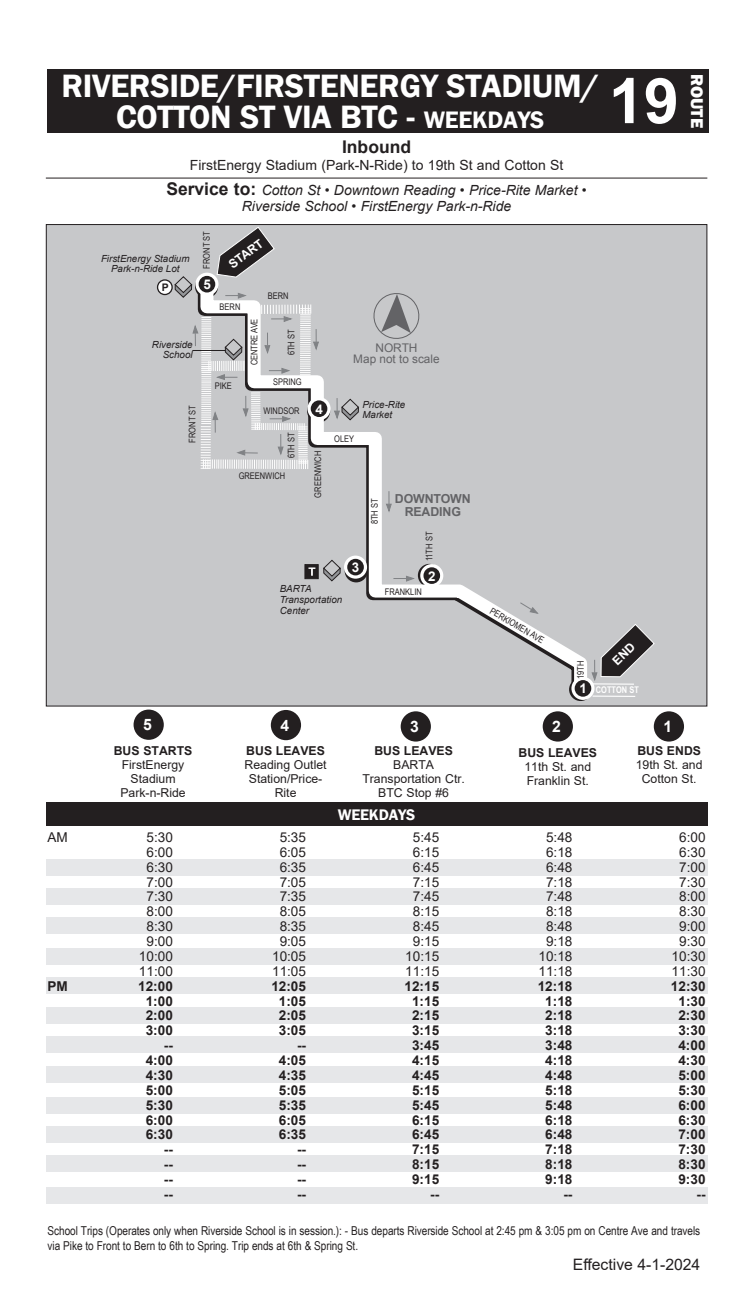
<style>
.page{position:relative;width:756px;height:1292px;background:#fff}
.page>*{position:absolute;margin:0;border:0;box-sizing:border-box;transform-origin:0 0}
.t1{font:700 63px "Arial";color:#fff}
.t2{font:600 33.25px/31.5px "Franklin Gothic";letter-spacing:-.01em;color:#fff;text-align:center}
.t3{font:700 17.5px "Arial";color:#231f20}
.t4{font:800 17.5px "Franklin Gothic";color:#fff}
.t5{font:15.75px "Arial";color:#231f20}
.t6{font:600 15.75px "Franklin Gothic";letter-spacing:-.01em;color:#fff}
.t7{font:700 15.75px "Arial";color:#fff}
.t8{font:italic 14px/15.8px "Arial";color:#231f20;text-align:center}
.t9{font:14px "Arial";color:#231f20}
.t10{font:700 13.65px/14.9px "Arial";color:#231f20;text-align:right}
.t11{font:13.65px/14.9px "Arial";color:#231f20;text-align:center}
.t12{font:700 13.47px "Arial";color:#fff}
.t13{font:700 12.42px/13.1px "Arial";letter-spacing:-.01em;color:#636366;text-align:center}
.t14{font:12.25px/14.7px "Arial Narrow";letter-spacing:-.005em;color:#231f20}
.t15{font:12.25px/14px "Arial";color:#231f20;text-align:center}
.t16{font:700 12.25px "Arial";color:#231f20}
.t17{font:700 12.08px "Arial";color:#fff}
.t18{font:11.9px "Arial";color:#636366}
.t19{font:11.72px "Arial";color:#636366}
.t20{font:700 10.5px "Arial";color:#231f20}
.t21{font:italic 9.8px/10.8px "Arial";color:#231f20}
.t22{font:9.1px "Arial Narrow";color:#231f20}
.t23{font:700 9.1px "Arial Narrow";color:#fff}
.s1{font-size:24.5px}
.s2{font-weight:700;font-style:normal;font-size:17.5px}
</style>
<div class="page">
<div style="left:48px;top:69px;width:661px;height:63px;background:#231f20"></div>
<div style="left:0;top:1097px;width:707px;height:16px;background:#e6e7e9"></div>
<div style="left:0;top:1126px;width:707px;height:16px;background:#e6e7e9"></div>
<div style="left:0;top:1155px;width:707px;height:16px;background:#e6e7e9"></div>
<div style="left:0;top:1187px;width:707px;height:16px;background:#e6e7e9"></div>
<div style="left:0;top:1036px;width:707px;height:17px;background:#e6e7e9"></div>
<div style="left:0;top:1066px;width:707px;height:16px;background:#e6e7e9"></div>
<div style="left:0;top:858px;width:707px;height:17px;background:#e6e7e9"></div>
<div style="left:0;top:888px;width:707px;height:16px;background:#e6e7e9"></div>
<div style="left:0;top:917px;width:707px;height:16px;background:#e6e7e9"></div>
<div style="left:0;top:948px;width:707px;height:17px;background:#e6e7e9"></div>
<div style="left:0;top:977px;width:707px;height:17px;background:#e6e7e9"></div>
<div style="left:0;top:1007px;width:707px;height:16px;background:#e6e7e9"></div>
<div style="left:46px;top:224px;width:661px;height:482px;background:#c7c8ca"></div>
<svg style="left:304px;top:375px;width:289px;height:326px"></svg>
<svg style="left:373px;top:293px;width:47px;height:46px"></svg>
<svg style="left:323px;top:559px;width:18px;height:22px"></svg>
<div style="left:305px;top:564px;width:13px;height:14px;background:#231f20"></div>
<div style="left:305px;top:564px;width:13px;height:15px;border:1px solid #231f20"></div>
<svg style="left:308px;top:567px;width:7px;height:9px"></svg>
<div style="left:158px;top:280px;width:14px;height:14px;background:#fff;border-radius:50%"></div>
<div style="left:157px;top:279px;width:16px;height:16px;border:1px solid #231f20;border-radius:50%"></div>
<svg style="left:308px;top:397px;width:23px;height:23px"></svg>
<div style="left:311px;top:400px;width:16px;height:17px;background:#231f20;border-radius:50%"></div>
<svg style="left:344px;top:555px;width:23px;height:23px"></svg>
<div style="left:347px;top:559px;width:17px;height:16px;background:#231f20;border-radius:50%"></div>
<svg style="left:420px;top:564px;width:23px;height:23px"></svg>
<div style="left:423px;top:567px;width:17px;height:17px;background:#231f20;border-radius:50%"></div>
<svg style="left:571px;top:677px;width:24px;height:23px"></svg>
<div style="left:575px;top:680px;width:16px;height:16px;background:#231f20;border-radius:50%"></div>
<svg style="left:386px;top:491px;width:6px;height:21px"></svg>
<svg style="left:334px;top:398px;width:25px;height:22px"></svg>
<svg style="left:393px;top:575px;width:21px;height:7px"></svg>
<svg style="left:520px;top:602px;width:18px;height:12px"></svg>
<hr style="left:591px;top:683px;width:43px;height:1px;background:#fff">
<hr style="left:593px;top:695px;width:42px;height:2px;background:#fff">
<svg style="left:174px;top:227px;width:145px;height:242px"></svg>
<div style="left:46px;top:802px;width:661px;height:24px;background:#231f20"></div>
<hr style="left:46px;top:178px;width:661px;height:1px;background:#231f20">
<div style="left:0;top:787px;width:46px;height:505px;background:#fff"></div>
<div style="left:134px;top:709px;width:30px;height:31px;background:#231f20;border-radius:50%"></div>
<div style="left:271px;top:710px;width:30px;height:30px;background:#231f20;border-radius:50%"></div>
<div style="left:401px;top:711px;width:30px;height:30px;background:#231f20;border-radius:50%"></div>
<div style="left:543px;top:711px;width:30px;height:30px;background:#231f20;border-radius:50%"></div>
<div style="left:654px;top:711px;width:30px;height:30px;background:#231f20;border-radius:50%"></div>
<svg style="left:591px;top:623px;width:64px;height:57px"></svg>
<h2 class="t2" style="left:61px;top:70px;width:539px">RIVERSIDE/FIRSTENERGY STADIUM/<br>COTTON ST VIA BTC - <span class="s1">WEEKDAYS</span></h2>
<p class="t3" style="left:342px;top:135px;width:71px">Inbound</p>
<p class="t9" style="left:190px;top:155px;width:375px">FirstEnergy Stadium (Park-N-Ride) to 19th St and Cotton St</p>
<p class="t8" style="left:166px;top:182px;width:422px"><span class="s2">Service to:</span> Cotton St • Downtown Reading • Price-Rite Market •<br>Riverside School • FirstEnergy Park-n-Ride</p>
<p class="t21" style="left:101px;top:253px;width:90px;text-align:center">FirstEnergy Stadium<br>Park-n-Ride Lot</p>
<p class="t20" style="left:162px;top:280px;width:8px">P</p>
<p class="t21" style="left:152px;top:339px;width:42px;text-align:right">Riverside<br>School</p>
<p class="t22" style="left:200px;top:268px;width:39px;rotate:-90deg">FRONT ST</p>
<p class="t12" style="left:203px;top:275px;width:9px">5</p>
<p class="t17" style="left:225px;top:259px;width:41px;rotate:-37deg">START</p>
<p class="t22" style="left:220px;top:300px;width:22px">BERN</p>
<p class="t22" style="left:247px;top:365px;width:48px;rotate:-90deg">CENTRE AVE</p>
<p class="t22" style="left:268px;top:289px;width:22px">BERN</p>
<p class="t22" style="left:285px;top:355px;width:27px;rotate:-90deg">6TH ST</p>
<p class="t22" style="left:215px;top:379px;width:19px">PIKE</p>
<p class="t22" style="left:273px;top:375px;width:30px">SPRING</p>
<p class="t22" style="left:186px;top:442px;width:39px;rotate:-90deg">FRONT ST</p>
<p class="t22" style="left:263px;top:404px;width:38px">WINDSOR</p>
<p class="t22" style="left:285px;top:458px;width:27px;rotate:-90deg">6TH ST</p>
<p class="t22" style="left:239px;top:469px;width:48px">GREENWICH</p>
<p class="t18" style="left:375px;top:340px;width:44px">NORTH</p>
<p class="t19" style="left:353px;top:351px;width:88px">Map not to scale</p>
<p class="t12" style="left:315px;top:400px;width:9px">4</p>
<p class="t22" style="left:311px;top:497px;width:48px;rotate:-90deg">GREENWICH</p>
<p class="t22" style="left:334px;top:432px;width:21px">OLEY</p>
<p class="t21" style="left:362px;top:399px;width:44px">Price-Rite<br>Market</p>
<p class="t22" style="left:368px;top:524px;width:27px;rotate:-90deg">8TH ST</p>
<p class="t13" style="left:395px;top:492px;width:77px">DOWNTOWN<br>READING</p>
<p class="t12" style="left:352px;top:558px;width:9px">3</p>
<p class="t22" style="left:423px;top:561px;width:31px;rotate:-90deg">11TH ST</p>
<p class="t12" style="left:428px;top:567px;width:9px">2</p>
<p class="t21" style="left:280px;top:583px;width:64px">BARTA<br>Transportation<br>Center</p>
<p class="t22" style="left:385px;top:585px;width:38px">FRANKLIN</p>
<p class="t22" style="left:494px;top:604px;width:62px;rotate:30deg">PERKIOMEN AVE</p>
<p class="t22" style="left:574px;top:679px;width:20px;rotate:-90deg">19TH</p>
<h1 class="t1" style="left:609px;top:57px;width:72px">19</h1>
<p class="t12" style="left:579px;top:679px;width:9px">1</p>
<p class="t23" style="left:596px;top:683px;width:45px;rotate:-1deg">COTTON ST</p>
<p class="t4" style="left:708px;top:74px;width:55px;rotate:90deg">ROUTE</p>
<p class="t7" style="left:143px;top:714px;width:10px">5</p>
<p class="t7" style="left:280px;top:714px;width:10px">4</p>
<p class="t7" style="left:410px;top:715px;width:10px">3</p>
<p class="t7" style="left:552px;top:715px;width:10px">2</p>
<p class="t7" style="left:663px;top:715px;width:10px">1</p>
<p class="t16" style="left:114px;top:742px;width:80px">BUS STARTS</p>
<p class="t15" style="left:120px;top:757px;width:67px">FirstEnergy<br>Stadium<br>Park-n-Ride</p>
<p class="t16" style="left:374px;top:742px;width:80px">BUS LEAVES</p>
<p class="t15" style="left:362px;top:757px;width:104px">BARTA<br>Transportation Ctr.<br>BTC Stop #6</p>
<p class="t16" style="left:246px;top:742px;width:80px">BUS LEAVES</p>
<p class="t15" style="left:245px;top:757px;width:84px">Reading Outlet<br>Station/Price-<br>Rite</p>
<p class="t16" style="left:637px;top:742px;width:65px">BUS ENDS</p>
<p class="t15" style="left:636px;top:757px;width:68px">19th St. and<br>Cotton St.</p>
<p class="t16" style="left:519px;top:744px;width:80px">BUS LEAVES</p>
<p class="t15" style="left:524px;top:759px;width:68px;text-align:left">11th St. and<br>Franklin St.</p>
<p class="t11" style="left:48px;top:829px;width:22px">AM</p>
<p class="t11" style="left:139px;top:829px;width:35px">5:30<br>6:00<br>6:30<br>7:00<br>7:30<br>8:00<br>8:30<br>9:00<br>10:00<br>11:00</p>
<p class="t10" style="left:48px;top:978px;width:22px">PM</p>
<p class="t10" style="left:138px;top:978px;width:36px">12:00<br>1:00<br>2:00<br>3:00 --<br>4:00<br>4:30<br>5:00<br>5:30<br>6:00<br>6:30 --<br>--<br>--<br>--</p>
<p class="t11" style="left:272px;top:829px;width:35px">5:35<br>6:05<br>6:35<br>7:05<br>7:35<br>8:05<br>8:35<br>9:05<br>10:05<br>11:05</p>
<p class="t10" style="left:271px;top:978px;width:36px">12:05<br>1:05<br>2:05<br>3:05 --<br>4:05<br>4:35<br>5:05<br>5:35<br>6:05<br>6:35 --<br>--<br>--<br>--</p>
<p class="t6" style="left:338px;top:804px;width:79px">WEEKDAYS</p>
<p class="t11" style="left:405px;top:829px;width:35px">5:45<br>6:15<br>6:45<br>7:15<br>7:45<br>8:15<br>8:45<br>9:15<br>10:15<br>11:15</p>
<p class="t10" style="left:405px;top:978px;width:36px">12:15<br>1:15<br>2:15<br>3:15<br>3:45<br>4:15<br>4:45<br>5:15<br>5:45<br>6:15<br>6:45<br>7:15<br>8:15<br>9:15 --</p>
<p class="t11" style="left:538px;top:829px;width:35px">5:48<br>6:18<br>6:48<br>7:18<br>7:48<br>8:18<br>8:48<br>9:18<br>10:18<br>11:18</p>
<p class="t10" style="left:538px;top:978px;width:36px">12:18<br>1:18<br>2:18<br>3:18<br>3:48<br>4:18<br>4:48<br>5:18<br>5:48<br>6:18<br>6:48<br>7:18<br>8:18<br>9:18 --</p>
<p class="t11" style="left:672px;top:829px;width:35px">6:00<br>6:30<br>7:00<br>7:30<br>8:00<br>8:30<br>9:00<br>9:30<br>10:30<br>11:30</p>
<p class="t10" style="left:671px;top:978px;width:36px">12:30<br>1:30<br>2:30<br>3:30<br>4:00<br>4:30<br>5:00<br>5:30<br>6:00<br>6:30<br>7:00<br>7:30<br>8:30<br>9:30 --</p>
<p class="t14" style="left:48px;top:1223px;width:654px">School Trips (Operates only when Riverside School is in session.): - Bus departs Riverside School at 2:45 pm &amp; 3:05 pm on Centre Ave and travels via Pike to Front to Bern to 6th to Spring. Trip ends at 6th &amp; Spring St.</p>
<p class="t5" style="left:573px;top:1253px;width:129px">Effective 4-1-2024</p>
</div>
